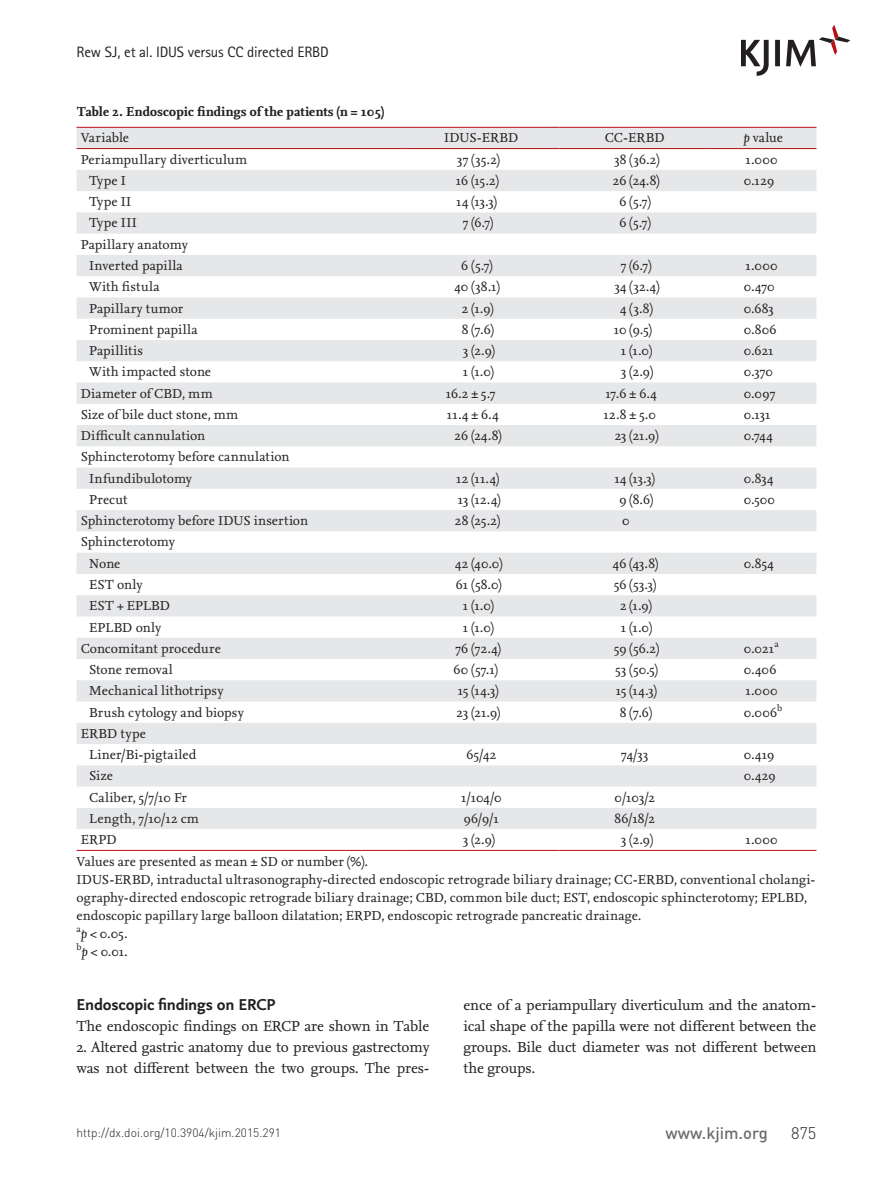
<style>
.page{position:relative;width:893px;height:1191px;background:#fff}
.page>*{position:absolute;margin:0;border:0;box-sizing:border-box;transform-origin:0 0}
.제목2{font:700 16.5px "Nexus Sans";letter-spacing:-.015em;color:#231f20}
.t1{font:500 16.5px "DIN Pro";color:#6c6d70}
.t2{font:300 16.5px "DIN Pro";color:#231f20}
.제목밑본문{font:15px/21px "Nexus Serif";letter-spacing:-.01em;color:#231f20}
.t3{font:15px "Rotis Sans Serif Std";letter-spacing:-.01em;color:#231f20}
.테이블{font:13.5px/18px "Nexus Serif";letter-spacing:.005em;color:#231f20}
.테이블제목{font:700 13.5px "Nexus Serif";color:#231f20}
.테이블-2{font:13.5px "Nexus Serif";letter-spacing:.025em;color:#231f20}
.t4{font:300 12px "DIN Pro";color:#231f20}
.s1{font-style:italic}
</style>
<div class="page">
<svg style="left:741px;top:25px;width:109px;height:51px"></svg>
<svg style="left:77px;top:128px;width:739px;height:701px;fill:#e9eaec"></svg>
<hr style="left:77px;top:127px;width:324px;height:1px;background:#b90f17">
<hr style="left:401px;top:127px;width:158px;height:1px;background:#b90f17">
<hr style="left:559px;top:127px;width:149px;height:1px;background:#b90f17">
<hr style="left:708px;top:127px;width:108px;height:1px;background:#b90f17">
<hr style="left:77px;top:148px;width:324px;height:1px;background:#b90f17">
<hr style="left:401px;top:148px;width:158px;height:1px;background:#b90f17">
<hr style="left:559px;top:148px;width:149px;height:1px;background:#b90f17">
<hr style="left:708px;top:148px;width:108px;height:1px;background:#b90f17">
<hr style="left:77px;top:850px;width:324px;height:1px;background:#b90f17">
<hr style="left:401px;top:850px;width:158px;height:1px;background:#b90f17">
<hr style="left:559px;top:850px;width:149px;height:1px;background:#b90f17">
<hr style="left:708px;top:850px;width:108px;height:1px;background:#b90f17">
<p class="t3" style="left:77px;top:43px;width:254px">Rew SJ, et al. IDUS versus CC directed ERBD</p>
<p class="테이블제목" style="left:77px;top:103px;width:309px">Table 2. Endoscopic findings of the patients (n = 105)</p>
<p class="테이블" style="left:81px;top:129px;width:50px">Variable</p>
<p class="테이블" style="left:444px;top:129px;width:76px">IDUS-ERBD</p>
<p class="테이블" style="left:605px;top:129px;width:61px">CC-ERBD</p>
<p class="테이블" style="left:743px;top:129px;width:41px"><span class="s1">p</span> value</p>
<p class="테이블" style="left:81px;top:150px;width:168px">Periampullary diverticulum</p>
<p class="테이블" style="left:457px;top:150px;width:44px">37 (35.2)</p>
<p class="테이블" style="left:614px;top:150px;width:47px">38 (36.2)</p>
<p class="테이블" style="left:746px;top:150px;width:33px">1.000</p>
<p class="테이블" style="left:89px;top:171px;width:38px">Type I</p>
<p class="테이블" style="left:456px;top:171px;width:44px">16 (15.2)</p>
<p class="테이블" style="left:613px;top:171px;width:48px">26 (24.8)</p>
<p class="테이블" style="left:744px;top:171px;width:32px">0.129</p>
<p class="테이블" style="left:89px;top:193px;width:44px">Type II</p>
<p class="테이블" style="left:456px;top:193px;width:42px">14 (13.3)</p>
<p class="테이블" style="left:619px;top:193px;width:33px">6 (5.7)</p>
<p class="테이블" style="left:89px;top:214px;width:49px">Type III</p>
<p class="테이블" style="left:463px;top:214px;width:32px">7 (6.7)</p>
<p class="테이블" style="left:619px;top:214px;width:33px">6 (5.7)</p>
<p class="테이블" style="left:81px;top:235px;width:109px">Papillary anatomy</p>
<p class="테이블" style="left:89px;top:256px;width:95px">Inverted papilla</p>
<p class="테이블" style="left:461px;top:256px;width:33px">6 (5.7)</p>
<p class="테이블" style="left:621px;top:256px;width:32px">7 (6.7)</p>
<p class="테이블" style="left:746px;top:256px;width:33px">1.000</p>
<p class="테이블" style="left:89px;top:278px;width:72px">With fistula</p>
<p class="테이블" style="left:454px;top:278px;width:47px">40 (38.1)</p>
<p class="테이블" style="left:615px;top:278px;width:46px">34 (32.4)</p>
<p class="테이블" style="left:744px;top:278px;width:32px">0.470</p>
<p class="테이블" style="left:89px;top:299px;width:95px">Papillary tumor</p>
<p class="테이블" style="left:462px;top:299px;width:33px">2 (1.9)</p>
<p class="테이블" style="left:620px;top:299px;width:34px">4 (3.8)</p>
<p class="테이블" style="left:744px;top:299px;width:32px">0.683</p>
<p class="테이블" style="left:89px;top:320px;width:110px">Prominent papilla</p>
<p class="테이블" style="left:462px;top:320px;width:34px">8 (7.6)</p>
<p class="테이블" style="left:614px;top:320px;width:40px">10 (9.5)</p>
<p class="테이블" style="left:744px;top:320px;width:34px">0.806</p>
<p class="테이블" style="left:89px;top:341px;width:55px">Papillitis</p>
<p class="테이블" style="left:463px;top:341px;width:33px">3 (2.9)</p>
<p class="테이블" style="left:621px;top:341px;width:33px">1 (1.0)</p>
<p class="테이블" style="left:744px;top:341px;width:32px">0.621</p>
<p class="테이블" style="left:89px;top:363px;width:123px">With impacted stone</p>
<p class="테이블" style="left:463px;top:363px;width:33px">1 (1.0)</p>
<p class="테이블" style="left:621px;top:363px;width:33px">3 (2.9)</p>
<p class="테이블" style="left:744px;top:363px;width:31px">0.370</p>
<p class="테이블" style="left:81px;top:384px;width:133px">Diameter of CBD, mm</p>
<p class="테이블" style="left:446px;top:384px;width:51px">16.2 ± 5.7</p>
<p class="테이블" style="left:605px;top:384px;width:53px">17.6 ± 6.4</p>
<p class="테이블" style="left:744px;top:384px;width:33px">0.097</p>
<p class="테이블" style="left:81px;top:405px;width:159px">Size of bile duct stone, mm</p>
<p class="테이블" style="left:447px;top:405px;width:53px">11.4 ± 6.4</p>
<p class="테이블" style="left:604px;top:405px;width:54px">12.8 ± 5.0</p>
<p class="테이블" style="left:744px;top:405px;width:28px">0.131</p>
<p class="테이블" style="left:81px;top:426px;width:126px">Difficult cannulation</p>
<p class="테이블" style="left:455px;top:426px;width:48px">26 (24.8)</p>
<p class="테이블" style="left:615px;top:426px;width:45px">23 (21.9)</p>
<p class="테이블" style="left:744px;top:426px;width:30px">0.744</p>
<p class="테이블" style="left:81px;top:448px;width:210px">Sphincterotomy before cannulation</p>
<p class="테이블" style="left:89px;top:469px;width:104px">Infundibulotomy</p>
<p class="테이블" style="left:456px;top:469px;width:44px">12 (11.4)</p>
<p class="테이블" style="left:614px;top:469px;width:42px">14 (13.3)</p>
<p class="테이블" style="left:744px;top:469px;width:31px">0.834</p>
<p class="테이블" style="left:89px;top:490px;width:40px">Precut</p>
<p class="테이블" style="left:458px;top:490px;width:44px">13 (12.4)</p>
<p class="테이블" style="left:619px;top:490px;width:35px">9 (8.6)</p>
<p class="테이블" style="left:744px;top:490px;width:33px">0.500</p>
<p class="테이블" style="left:81px;top:511px;width:229px">Sphincterotomy before IDUS insertion</p>
<p class="테이블" style="left:455px;top:511px;width:47px">28 (25.2)</p>
<p class="테이블" style="left:622px;top:511px;width:9px">0</p>
<p class="테이블" style="left:81px;top:533px;width:96px">Sphincterotomy</p>
<p class="테이블" style="left:89px;top:554px;width:33px">None</p>
<p class="테이블" style="left:455px;top:554px;width:49px">42 (40.0)</p>
<p class="테이블" style="left:613px;top:554px;width:47px">46 (43.8)</p>
<p class="테이블" style="left:744px;top:554px;width:31px">0.854</p>
<p class="테이블" style="left:89px;top:575px;width:55px">EST only</p>
<p class="테이블" style="left:456px;top:575px;width:47px">61 (58.0)</p>
<p class="테이블" style="left:614px;top:575px;width:44px">56 (53.3)</p>
<p class="테이블" style="left:89px;top:596px;width:82px">EST + EPLBD</p>
<p class="테이블" style="left:463px;top:596px;width:33px">1 (1.0)</p>
<p class="테이블" style="left:620px;top:596px;width:33px">2 (1.9)</p>
<p class="테이블" style="left:89px;top:618px;width:74px">EPLBD only</p>
<p class="테이블" style="left:463px;top:618px;width:33px">1 (1.0)</p>
<p class="테이블" style="left:621px;top:618px;width:33px">1 (1.0)</p>
<p class="테이블" style="left:81px;top:639px;width:142px">Concomitant procedure</p>
<p class="테이블" style="left:455px;top:639px;width:47px">76 (72.4)</p>
<p class="테이블" style="left:614px;top:639px;width:47px">59 (56.2)</p>
<p class="테이블" style="left:744px;top:639px;width:36px">0.021<sup>a</sup></p>
<p class="테이블" style="left:89px;top:660px;width:85px">Stone removal</p>
<p class="테이블" style="left:454px;top:660px;width:46px">60 (57.1)</p>
<p class="테이블" style="left:616px;top:660px;width:44px">53 (50.5)</p>
<p class="테이블" style="left:744px;top:660px;width:34px">0.406</p>
<p class="테이블" style="left:89px;top:681px;width:136px">Mechanical lithotripsy</p>
<p class="테이블" style="left:458px;top:681px;width:42px">15 (14.3)</p>
<p class="테이블" style="left:616px;top:681px;width:42px">15 (14.3)</p>
<p class="테이블" style="left:746px;top:681px;width:33px">1.000</p>
<p class="테이블" style="left:89px;top:703px;width:156px">Brush cytology and biopsy</p>
<p class="테이블" style="left:457px;top:703px;width:45px">23 (21.9)</p>
<p class="테이블" style="left:620px;top:703px;width:34px">8 (7.6)</p>
<p class="테이블" style="left:744px;top:703px;width:40px">0.006<sup>b</sup></p>
<p class="테이블-2" style="left:81px;top:725px;width:67px">ERBD type</p>
<p class="테이블" style="left:89px;top:745px;width:109px">Liner/Bi-pigtailed</p>
<p class="테이블" style="left:466px;top:745px;width:31px">65/42</p>
<p class="테이블" style="left:621px;top:745px;width:29px">74/33</p>
<p class="테이블" style="left:744px;top:745px;width:32px">0.419</p>
<p class="테이블" style="left:89px;top:767px;width:25px">Size</p>
<p class="테이블" style="left:744px;top:767px;width:33px">0.429</p>
<p class="테이블" style="left:89px;top:788px;width:99px">Caliber, 5/7/10 Fr</p>
<p class="테이블" style="left:461px;top:788px;width:42px">1/104/0</p>
<p class="테이블" style="left:615px;top:788px;width:42px">0/103/2</p>
<p class="테이블" style="left:89px;top:809px;width:111px">Length, 7/10/12 cm</p>
<p class="테이블" style="left:464px;top:809px;width:37px">96/9/1</p>
<p class="테이블" style="left:615px;top:809px;width:42px">86/18/2</p>
<p class="테이블" style="left:81px;top:830px;width:37px">ERPD</p>
<p class="테이블" style="left:463px;top:830px;width:33px">3 (2.9)</p>
<p class="테이블" style="left:621px;top:830px;width:33px">3 (2.9)</p>
<p class="테이블" style="left:746px;top:830px;width:33px">1.000</p>
<p class="테이블" style="left:77px;top:852px;width:293px">Values are presented as mean ± SD or number (%).</p>
<p class="테이블" style="left:77px;top:870px;width:741px">IDUS-ERBD, intraductal ultrasonography-directed endoscopic retrograde biliary drainage; CC-ERBD, conventional cholangi&shy;ography-directed endoscopic retrograde biliary drainage; CBD, common bile duct; EST, endoscopic sphincterotomy; EPLBD, endoscopic papillary large balloon dilatation; ERPD, endoscopic retrograde pancreatic drainage.</p>
<p class="테이블" style="left:77px;top:924px;width:53px"><sup>a</sup><span class="s1">p</span> &lt; 0.05. <sup>b</sup><span class="s1">p</span> &lt; 0.01.</p>
<p class="제목2" style="left:77px;top:994px;width:200px">Endoscopic findings on ERCP</p>
<p class="제목밑본문" style="left:77px;top:1015px;width:354px">The endoscopic findings on ERCP are shown in Table</p>
<p class="제목밑본문" style="left:77px;top:1036px;width:354px">2. Altered gastric anatomy due to previous gastrectomy was not different between the two groups. The pres-</p>
<p class="제목밑본문" style="left:463px;top:994px;width:354px;text-align:justify">ence of a periampullary diverticulum and the anatom&shy;ical shape of the papilla were not different between the groups. Bile duct diameter was not different between the groups.</p>
<p class="t4" style="left:77px;top:1124px;width:206px">http://dx.doi.org/10.3904/kjim.2015.291</p>
<p class="t1" style="left:666px;top:1121px;width:104px">www.kjim.org</p>
<p class="t2" style="left:791px;top:1121px;width:27px">875</p>
</div>
